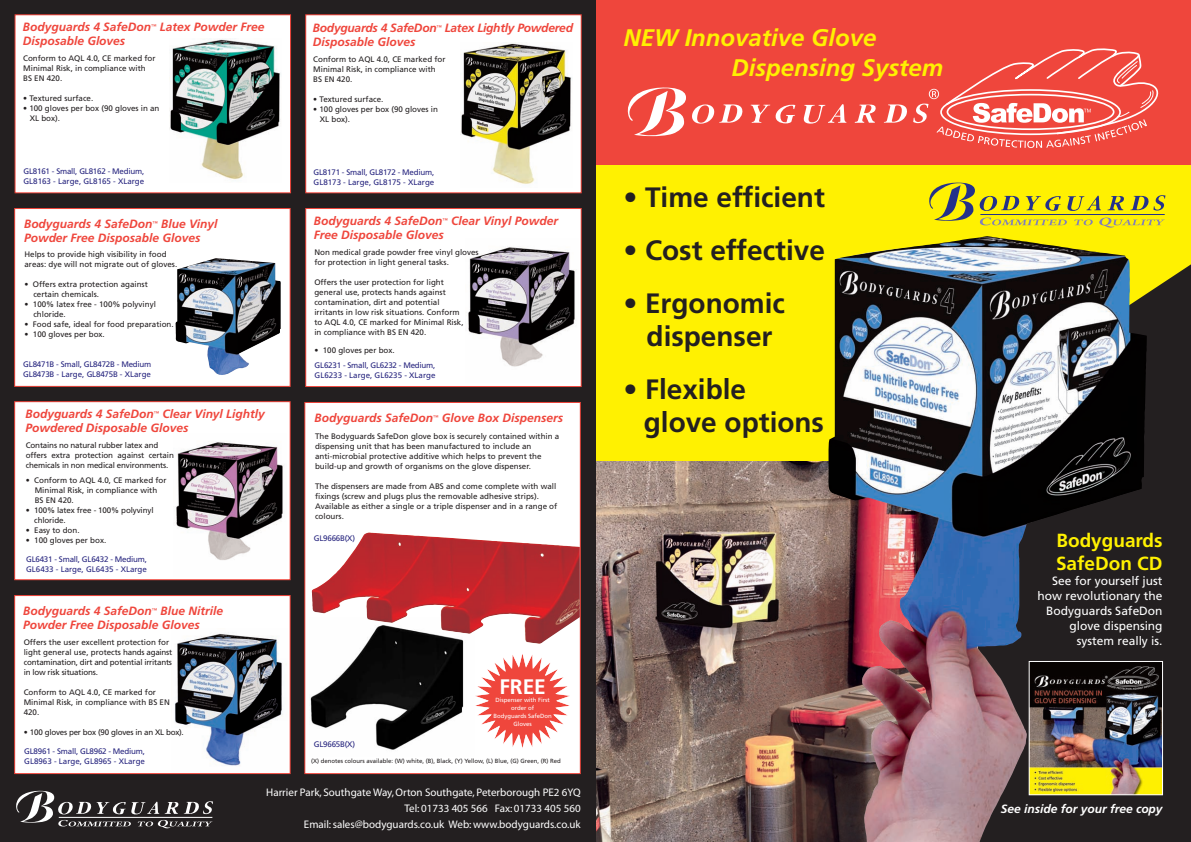
<style>
.page{position:relative;width:1191px;height:842px;background:#fff}
.page>*{position:absolute;margin:0;border:0;box-sizing:border-box;transform-origin:0 0}
.t1{font:700 28px/33px "Frutiger";color:#231f20;text-align:center}
.t2{font:italic 700 24px/30px "Frutiger";color:#fff101}
.t3{font:700 21px "Frutiger";color:#fff}
.t4{font:700 19px/23px "Frutiger LT";color:#fff101}
.t5{font:italic 700 12px/14px "Frutiger";color:#ef463c}
.t6{font:12px/15px "Frutiger";color:#fff;text-align:right}
.t7{font:italic 700 12px/14px "Frutiger";letter-spacing:-.02em;color:#ef463c}
.t8{font:italic 700 12px "Frutiger";color:#fff}
.t9{font:11px/16px "Myriad";color:#fff;text-align:right}
.t10{font:8px/10px "Frutiger";color:#231f20}
.t11{font:8px/10px "Frutiger";letter-spacing:-.025em;color:#292780}
.t12{font:8px/10px "Frutiger";letter-spacing:-.025em;color:#231f20}
.t13{font:8px/10px "Frutiger";letter-spacing:-.02em;color:#231f20}
.t14{font:6px "Frutiger";color:#231f20}
.t15{font:6px/8px "Frutiger";color:#fff;text-align:center}
</style>
<div class="page">
<svg style="left:596px;top:165px;width:595px;height:493px;background:#dace06"></svg>
<div style="left:586px;top:0;width:605px;height:165px;background:#ef463c"></div>
<svg style="left:628px;top:87px;width:114px;height:49px"></svg>
<svg style="left:884px;top:104px;width:23px;height:19px"></svg>
<svg style="left:750px;top:105px;width:45px;height:18px"></svg>
<svg style="left:803px;top:104px;width:43px;height:20px"></svg>
<svg style="left:854px;top:105px;width:22px;height:18px"></svg>
<svg style="left:913px;top:48px;width:245px;height:100px"></svg>
<img style="left:596px;top:461px;width:232px;height:381px">
<img style="left:828px;top:236px;width:318px;height:606px">
<img style="left:1024px;top:657px;width:151px;height:151px">
<svg style="left:1024px;top:728px;width:2px;height:19px"></svg>
<img style="left:1031px;top:663px;width:129px;height:130px">
<div style="left:1029px;top:661px;width:133px;height:134px;border:1px solid #fff"></div>
<svg style="left:929px;top:183px;width:236px;height:45px;background:#ddd319"></svg>
<hr style="left:980px;top:214px;width:184px;height:1px;background:#24318b">
<div style="left:0;top:0;width:596px;height:842px;background:#231f20"></div>
<svg style="left:16px;top:791px;width:197px;height:37px"></svg>
<hr style="left:59px;top:817px;width:153px;height:1px;background:#fff">
<div style="left:16px;top:15px;width:274px;height:177px;background:#fff"></div>
<div style="left:306px;top:15px;width:275px;height:177px;background:#fff"></div>
<div style="left:305px;top:14px;width:277px;height:179px;border:1px solid #ef463c"></div>
<img style="left:169px;top:39px;width:112px;height:141px">
<div style="left:15px;top:209px;width:275px;height:177px;background:#fff"></div>
<div style="left:14px;top:208px;width:277px;height:179px;border:1px solid #ef463c"></div>
<div style="left:306px;top:209px;width:275px;height:177px;background:#fff"></div>
<div style="left:305px;top:208px;width:277px;height:179px;border:1px solid #ef463c"></div>
<div style="left:15px;top:402px;width:275px;height:177px;background:#fff"></div>
<div style="left:14px;top:401px;width:277px;height:179px;border:1px solid #ef463c"></div>
<div style="left:15px;top:596px;width:275px;height:177px;background:#fff"></div>
<div style="left:14px;top:595px;width:277px;height:179px;border:1px solid #ef463c"></div>
<img style="left:460px;top:43px;width:112px;height:141px">
<img style="left:174px;top:633px;width:109px;height:133px">
<img style="left:468px;top:247px;width:108px;height:120px">
<img style="left:176px;top:442px;width:108px;height:118px">
<img style="left:176px;top:258px;width:105px;height:117px">
<div style="left:305px;top:403px;width:275px;height:370px;background:#fff"></div>
<div style="left:304px;top:402px;width:277px;height:372px;border:1px solid #ef463c"></div>
<img style="left:310px;top:644px;width:154px;height:106px">
<img style="left:312px;top:532px;width:261px;height:112px">
<svg style="left:475px;top:654px;width:95px;height:94px"></svg>
<h3 class="t5" style="left:23px;top:21px;width:243px">Bodyguards 4 SafeDon<sup>™</sup> Latex Powder Free<br>Disposable Gloves</h3>
<p class="t10" style="left:23px;top:54px;width:134px">Conform to AQL 4.0, CE marked for<br>Minimal Risk, in compliance with<br>BS EN 420.</p>
<p class="t10" style="left:23px;top:94px;width:72px">• Textured surface.</p>
<p class="t10" style="left:30px;top:104px;width:131px;text-indent:-7px">• 100 gloves per box (90 gloves in an<br>XL box).</p>
<p class="t11" style="left:23px;top:167px;width:122px">GL8161 - Small, GL8162 - Medium,<br>GL8163 - Large, GL8165 - XLarge</p>
<h3 class="t5" style="left:24px;top:217px;width:195px">Bodyguards 4 SafeDon<sup>™</sup> Blue Vinyl<br>Powder Free Disposable Gloves</h3>
<p class="t10" style="left:24px;top:250px;width:154px">Helps to provide high visibility in food areas: dye will not migrate out of gloves.</p>
<p class="t10" style="left:33px;top:280px;width:116px;text-indent:-9px">• Offers extra protection against certain chemicals.</p>
<p class="t10" style="left:33px;top:300px;width:124px;text-indent:-9px">• 100% latex free - 100% polyvinyl chloride.</p>
<p class="t10" style="left:24px;top:320px;width:151px">• Food safe, ideal for food preparation.</p>
<p class="t10" style="left:24px;top:330px;width:82px">• 100 gloves per box.</p>
<p class="t11" style="left:23px;top:360px;width:130px">GL8471B - Small, GL8472B - Medium<br>GL8473B - Large, GL8475B - XLarge</p>
<h3 class="t5" style="left:25px;top:408px;width:241px">Bodyguards 4 SafeDon<sup>™</sup> Clear Vinyl Lightly<br>Powdered Disposable Gloves</h3>
<p class="t13" style="left:26px;top:441px;width:150px">Contains no natural rubber latex and offers extra protection against certain chemicals in non medical environments.</p>
<p class="t10" style="left:35px;top:476px;width:133px;text-indent:-9px">• Conform to AQL 4.0, CE marked for<br>Minimal Risk, in compliance with<br>BS EN 420.</p>
<p class="t10" style="left:34px;top:506px;width:121px;text-indent:-8px">• 100% latex free - 100% polyvinyl chloride.</p>
<p class="t10" style="left:26px;top:526px;width:55px">• Easy to don.</p>
<p class="t10" style="left:26px;top:536px;width:82px">• 100 gloves per box.</p>
<p class="t11" style="left:26px;top:555px;width:122px">GL6431 - Small, GL6432 - Medium,<br>GL6433 - Large, GL6435 - XLarge</p>
<h3 class="t5" style="left:23px;top:604px;width:201px">Bodyguards 4 SafeDon<sup>™</sup> Blue Nitrile<br>Powder Free Disposable Gloves</h3>
<p class="t12" style="left:24px;top:637px;width:150px">Offers the user excellent protection for light general use, protects hands against contamination, dirt and potential irritants in low risk situations.</p>
<p class="t10" style="left:24px;top:687px;width:148px">Conform to AQL 4.0, CE marked for<br>Minimal Risk, in compliance with BS EN<br>420.</p>
<p class="t12" style="left:24px;top:727px;width:162px">• 100 gloves per box (90 gloves in an XL box).</p>
<p class="t11" style="left:24px;top:746px;width:122px">GL8961 - Small, GL8962 - Medium,<br>GL8963 - Large, GL8965 - XLarge</p>
<h3 class="t7" style="left:313px;top:21px;width:262px">Bodyguards 4 SafeDon<sup>™</sup> Latex Lightly Powdered<br>Disposable Gloves</h3>
<p class="t10" style="left:313px;top:54px;width:134px">Conform to AQL 4.0, CE marked for<br>Minimal Risk, in compliance with<br>BS EN 420.</p>
<p class="t10" style="left:313px;top:94px;width:72px">• Textured surface.</p>
<p class="t10" style="left:320px;top:104px;width:120px;text-indent:-7px">• 100 gloves per box (90 gloves in<br>XL box).</p>
<p class="t11" style="left:313px;top:168px;width:122px">GL8171 - Small, GL8172 - Medium,<br>GL8173 - Large, GL8175 - XLarge</p>
<h3 class="t5" style="left:314px;top:215px;width:246px">Bodyguards 4 SafeDon<sup>™</sup> Clear Vinyl Powder<br>Free Disposable Gloves</h3>
<p class="t10" style="left:314px;top:248px;width:166px">Non medical grade powder free vinyl gloves for protection in light general tasks.</p>
<p class="t10" style="left:314px;top:278px;width:151px">Offers the user protection for light general use, protects hands against contamination, dirt and potential irritants in low risk situations. Conform to AQL 4.0, CE marked for Minimal Risk, in compliance with BS EN 420.</p>
<p class="t10" style="left:314px;top:346px;width:82px">• 100 gloves per box.</p>
<p class="t11" style="left:315px;top:361px;width:122px">GL6231 - Small, GL6232 - Medium,<br>GL6233 - Large, GL6235 - XLarge</p>
<h3 class="t5" style="left:315px;top:412px;width:250px">Bodyguards SafeDon<sup>™</sup> Glove Box Dispensers</h3>
<p class="t10" style="left:315px;top:432px;width:246px">The Bodyguards SafeDon glove box is securely contained within a dispensing unit that has been manufactured to include an anti-microbial protective additive which helps to prevent the build-up and growth of organisms on the glove dispenser.</p>
<p class="t10" style="left:315px;top:482px;width:244px">The dispensers are made from ABS and come complete with wall fixings (screw and plugs plus the removable adhesive strips).<br>Available as either a single or a triple dispenser and in a range of colours.</p>
<p class="t11" style="left:314px;top:534px;width:43px">GL9666B(X)</p>
<p class="t11" style="left:314px;top:740px;width:43px">GL9665B(X)</p>
<h3 class="t3" style="left:499px;top:678px;width:48px">FREE</h3>
<p class="t15" style="left:493px;top:696px;width:60px">Dispenser with First order of<br>Bodyguards SafeDon<br>Gloves</p>
<p class="t14" style="left:311px;top:758px;width:251px">(X) denotes colours available: (W) white, (B), Black, (Y) Yellow, (L) Blue, (G) Green, (R) Red</p>
<h3 class="t9" style="left:266px;top:785px;width:316px">Harrier Park, Southgate Way, Orton Southgate, Peterborough PE2 6YQ<br>Tel: 01733 405 566 Fax: 01733 405 560<br>Email: sales@bodyguards.co.uk Web: www.bodyguards.co.uk</h3>
<h2 class="t2" style="left:731px;top:25px;width:213px;text-indent:-108px">NEW Innovative Glove<br>Dispensing System</h2>
<h1 class="t1" style="left:623px;top:183px;width:203px">• Time efficient</h1>
<h1 class="t1" style="left:623px;top:236px;width:203px">• Cost effective</h1>
<h1 class="t1" style="left:623px;top:289px;width:163px">• Ergonomic dispenser</h1>
<h1 class="t1" style="left:644px;top:375px;width:182px;text-align:left;text-indent:-20px">• Flexible glove options</h1>
<h3 class="t4" style="left:1056px;top:531px;width:108px">Bodyguards<br>SafeDon CD</h3>
<h3 class="t6" style="left:1037px;top:575px;width:127px">See for yourself just how revolutionary the<br>Bodyguards SafeDon glove dispensing system really is.</h3>
<h3 class="t8" style="left:1000px;top:804px;width:163px">See inside for your free copy</h3>
</div>
